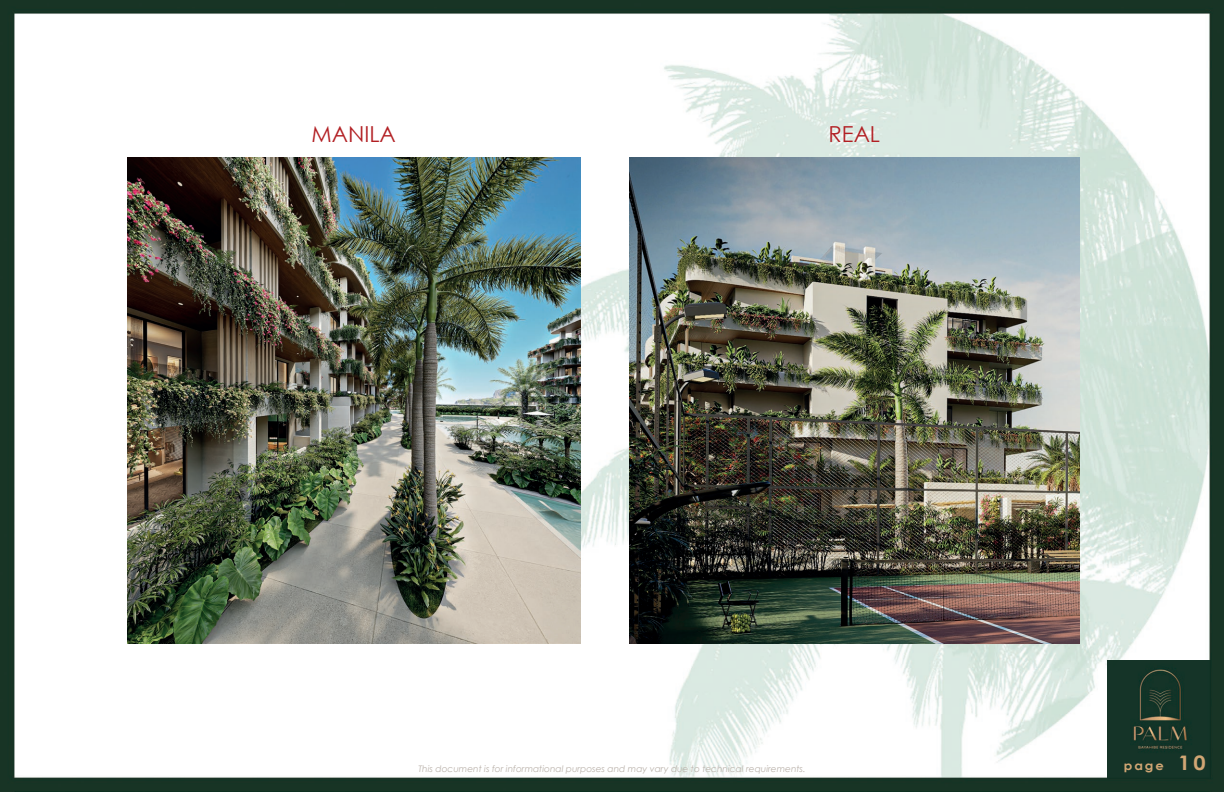
<style>
.page{position:relative;width:1224px;height:792px;background:#fff}
.page>*{position:absolute;margin:0;border:0;box-sizing:border-box;transform-origin:0 0}
.t1{font:22px "Century Gothic";color:#b21f23}
.t2{font:700 12px "Century Gothic";color:#d1a674;scale:1.09 1}
.t3{font:italic 9px "Century Gothic";color:#bab2aa}
.s1{font-size:20px}
</style>
<div class="page">
<img style="left:0;top:0;width:1224px;height:792px">
<img style="left:127px;top:158px;width:453px;height:486px">
<img style="left:630px;top:158px;width:449px;height:486px">
<img style="left:1108px;top:661px;width:102px;height:118px">
<h1 class="t1" style="left:312px;top:119px;width:86px">MANILA</h1>
<h1 class="t1" style="left:828px;top:119px;width:53px">REAL</h1>
<p class="t3" style="left:418px;top:762px;width:389px">This document is for informational purposes and may vary due to technical requirements.</p>
<h2 class="t2" style="left:1124px;top:756px;width:76px">page <span class="s1">10</span></h2>
</div>
